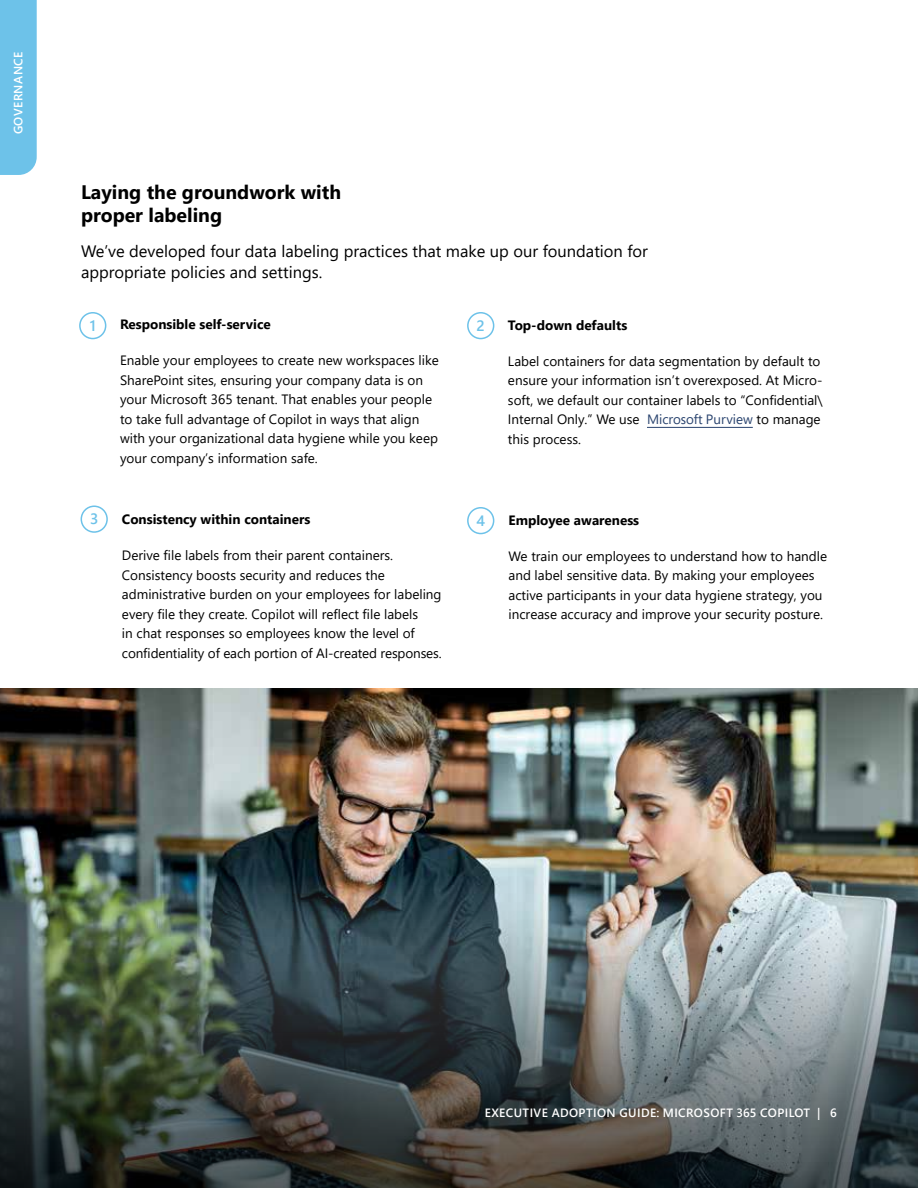
<style>
.page{position:relative;width:918px;height:1188px;background:#fff}
.page>*{position:absolute;margin:0;border:0;box-sizing:border-box;transform-origin:0 0}
.t1{font:700 19.5px/23.4px "Segoe UI";color:#000}
.t2{font:16.5px/21px "Segoe UI";color:#000}
.t3{font:600 15px "Segoe UI";color:#6dc2e9}
.t4{font:13.5px/19.5px "Segoe UI";color:#000}
.t5{font:700 13.5px "Segoe UI";color:#000}
.t6{font:600 12px "Segoe UI";letter-spacing:.035em;color:#fff}
.s1{font-family:"Segoe Pro";color:#2a446f}
</style>
<div class="page">
<img style="left:0;top:688px;width:918px;height:189px">
<img style="left:0;top:877px;width:918px;height:311px">
<div style="left:0;top:0;width:37px;height:175px;background:#6dc2e9"></div>
<hr style="left:647px;top:427px;width:106px;height:1px;background:#2a446f">
<div style="left:467px;top:312px;width:27px;height:27px;border:2px solid #6dc2e9;border-radius:50%"></div>
<div style="left:467px;top:507px;width:27px;height:27px;border:2px solid #6dc2e9;border-radius:50%"></div>
<div style="left:79px;top:312px;width:27px;height:27px;border:2px solid #6dc2e9;border-radius:50%"></div>
<div style="left:81px;top:506px;width:27px;height:27px;border:2px solid #6dc2e9;border-radius:50%"></div>
<p class="t6" style="left:7px;top:134px;width:84px;rotate:-90deg">GOVERNANCE</p>
<h1 class="t1" style="left:81px;top:179px;width:262px">Laying the groundwork with proper labeling</h1>
<p class="t2" style="left:81px;top:239px;width:569px">We’ve developed four data labeling practices that make up our foundation for appropriate policies and settings.</p>
<p class="t5" style="left:120px;top:312px;width:152px">Responsible self-service</p>
<p class="t4" style="left:120px;top:350px;width:320px">Enable your employees to create new workspaces like SharePoint sites, ensuring your company data is on your Microsoft 365 tenant. That enables your people to take full advantage of Copilot in ways that align with your organizational data hygiene while you keep your company’s information safe.</p>
<p class="t5" style="left:508px;top:312px;width:121px">Top-down defaults</p>
<p class="t4" style="left:508px;top:350px;width:316px">Label containers for data segmentation by default to ensure your information isn’t overexposed. At Micro&shy;soft, we default our container labels to “Confidential\ Internal Only.” We use <span class="s1">Microsoft Purview</span> to manage this process.</p>
<p class="t3" style="left:90px;top:312px;width:8px">1</p>
<p class="t3" style="left:477px;top:312px;width:10px">2</p>
<p class="t3" style="left:90px;top:505px;width:10px">3</p>
<p class="t5" style="left:122px;top:507px;width:190px">Consistency within containers</p>
<p class="t4" style="left:122px;top:545px;width:321px">Derive file labels from their parent containers.<br>Consistency boosts security and reduces the administrative burden on your employees for labeling every file they create. Copilot will reflect file labels<br>in chat responses so employees know the level of confidentiality of each portion of AI-created responses.</p>
<p class="t3" style="left:476px;top:507px;width:10px">4</p>
<p class="t5" style="left:509px;top:507px;width:132px">Employee awareness</p>
<p class="t4" style="left:509px;top:545px;width:320px">We train our employees to understand how to handle and label sensitive data. By making your employees active participants in your data hygiene strategy, you increase accuracy and improve your security posture.</p>
<p class="t6" style="left:485px;top:1101px;width:354px">EXECUTIVE ADOPTION GUIDE: MICROSOFT 365 COPILOT | 6</p>
</div>
